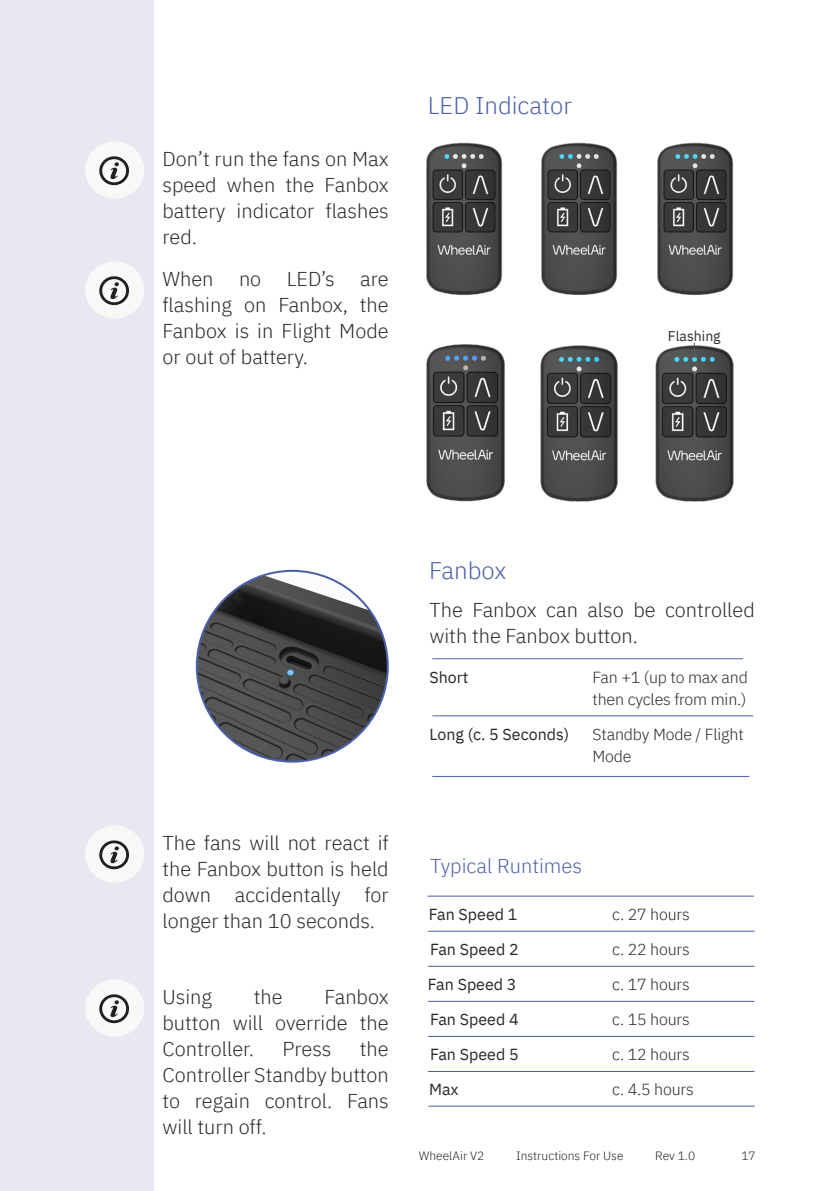
<style>
.page{position:relative;width:840px;height:1191px;background:#fff}
.page>*{position:absolute;margin:0;border:0;box-sizing:border-box;transform-origin:0 0}
.Sub_Title_Left_Align{font:300 24px "IBM Plex Sans";color:#4b5fab}
.Body_Copy{font:300 20px/26px "IBM Plex Sans";color:#262727;text-align:justify}
.Body_Copy-2{font:300 20px "IBM Plex Sans";color:#4b5fab}
.Support_Body_Copy{font:300 16px/22px "IBM Plex Sans";letter-spacing:-.01em;color:#262727}
.Support_Body_Copy_co{font:16px "IBM Plex Sans";color:#262727}
._10_Roboto_Thin_Body{font:14px "IBM Plex Sans";color:#2c2f36}
.t1{font:300 12px "IBM Plex Sans";color:#231f20}
</style>
<div class="page">
<img style="left:426px;top:142px;width:308px;height:153px">
<img style="left:540px;top:345px;width:78px;height:157px">
<img style="left:426px;top:344px;width:79px;height:158px">
<img style="left:655px;top:342px;width:79px;height:160px">
<svg style="left:693px;top:342px;width:1px;height:16px"></svg>
<div style="left:0;top:0;width:154px;height:1191px;background:#e9e7f2"></div>
<hr style="left:428px;top:931px;width:325px;height:1px;background:#4b5fab">
<hr style="left:428px;top:966px;width:325px;height:1px;background:#4b5fab">
<hr style="left:428px;top:1001px;width:325px;height:1px;background:#4b5fab">
<hr style="left:428px;top:1036px;width:325px;height:1px;background:#4b5fab">
<hr style="left:428px;top:1071px;width:325px;height:1px;background:#4b5fab">
<hr style="left:428px;top:1105px;width:326px;height:1px;background:#4b5fab">
<hr style="left:427px;top:895px;width:326px;height:1px;background:#4b5fab">
<hr style="left:432px;top:658px;width:310px;height:1px;background:#4b5fab">
<hr style="left:432px;top:715px;width:320px;height:1px;background:#4b5fab">
<hr style="left:432px;top:776px;width:316px;height:1px;background:#4b5fab">
<img style="left:197px;top:571px;width:190px;height:190px;border-radius:95px">
<div style="left:85px;top:261px;width:59px;height:58px;background:#f8f8f7;border-radius:50%"></div>
<svg style="left:99px;top:276px;width:30px;height:29px"></svg>
<div style="left:85px;top:141px;width:59px;height:58px;background:#f8f8f7;border-radius:50%"></div>
<svg style="left:99px;top:156px;width:30px;height:29px"></svg>
<div style="left:85px;top:979px;width:59px;height:57px;background:#f8f8f7;border-radius:50%"></div>
<svg style="left:99px;top:994px;width:30px;height:29px"></svg>
<div style="left:85px;top:825px;width:59px;height:57px;background:#f8f8f7;border-radius:50%"></div>
<svg style="left:99px;top:840px;width:30px;height:29px"></svg>
<p class="Body_Copy" style="left:162px;top:144px;width:228px">Don’t run the fans on Max speed when the Fanbox battery indicator flashes red.</p>
<p class="Body_Copy" style="left:162px;top:264px;width:53px">When</p>
<p class="Body_Copy" style="left:239px;top:264px;width:24px">no</p>
<p class="Body_Copy" style="left:286px;top:264px;width:50px">LED’s</p>
<p class="Body_Copy" style="left:162px;top:264px;width:228px;text-indent:198px">are flashing on Fanbox, the Fanbox is in Flight Mode or out of battery.</p>
<p class="Sub_Title_Left_Align" style="left:427px;top:87px;width:145px">LED Indicator</p>
<p class="_10_Roboto_Thin_Body" style="left:667px;top:325px;width:54px">Flashing</p>
<p class="Body_Copy" style="left:162px;top:828px;width:228px">The fans will not react if the Fanbox button is held down accidentally for longer than 10 seconds.</p>
<p class="Body_Copy" style="left:162px;top:982px;width:228px;text-indent:162px">Fanbox button will override the Controller.</p>
<p class="Body_Copy" style="left:162px;top:982px;width:51px">Using</p>
<p class="Body_Copy" style="left:254px;top:982px;width:30px">the</p>
<p class="Body_Copy" style="left:162px;top:1034px;width:228px;text-indent:197px">the Controller Standby button to regain control. Fans will turn off.</p>
<p class="Body_Copy" style="left:282px;top:1034px;width:50px">Press</p>
<p class="Sub_Title_Left_Align" style="left:429px;top:552px;width:79px">Fanbox</p>
<p class="Body_Copy" style="left:429px;top:595px;width:327px">The Fanbox can also be controlled with the Fanbox button.</p>
<p class="Support_Body_Copy_co" style="left:429px;top:664px;width:40px">Short</p>
<p class="Support_Body_Copy_co" style="left:429px;top:721px;width:141px">Long (c. 5 Seconds)</p>
<p class="Support_Body_Copy" style="left:592px;top:664px;width:157px">Fan +1 (up to max and then cycles from min.)</p>
<p class="Support_Body_Copy" style="left:592px;top:721px;width:153px">Standby Mode / Flight<br>Mode</p>
<p class="Body_Copy-2" style="left:430px;top:850px;width:153px">Typical Runtimes</p>
<p class="Support_Body_Copy_co" style="left:428px;top:902px;width:90px">Fan Speed 1</p>
<p class="Support_Body_Copy" style="left:612px;top:902px;width:79px">c. 27 hours</p>
<p class="Support_Body_Copy_co" style="left:430px;top:937px;width:90px">Fan Speed 2</p>
<p class="Support_Body_Copy" style="left:612px;top:937px;width:79px">c. 22 hours</p>
<p class="Support_Body_Copy_co" style="left:427px;top:972px;width:90px">Fan Speed 3</p>
<p class="Support_Body_Copy" style="left:612px;top:972px;width:79px">c. 17 hours</p>
<p class="Support_Body_Copy_co" style="left:430px;top:1007px;width:90px">Fan Speed 4</p>
<p class="Support_Body_Copy" style="left:612px;top:1007px;width:79px">c. 15 hours</p>
<p class="Support_Body_Copy_co" style="left:430px;top:1042px;width:90px">Fan Speed 5</p>
<p class="Support_Body_Copy" style="left:612px;top:1042px;width:79px">c. 12 hours</p>
<p class="Support_Body_Copy_co" style="left:429px;top:1077px;width:31px">Max</p>
<p class="Support_Body_Copy" style="left:612px;top:1077px;width:83px">c. 4.5 hours</p>
<p class="t1" style="left:418px;top:1146px;width:67px">WheelAir V2</p>
<p class="t1" style="left:516px;top:1146px;width:109px">Instructions For Use</p>
<p class="t1" style="left:655px;top:1146px;width:41px">Rev 1.0</p>
<p class="t1" style="left:741px;top:1146px;width:16px">17</p>
</div>
